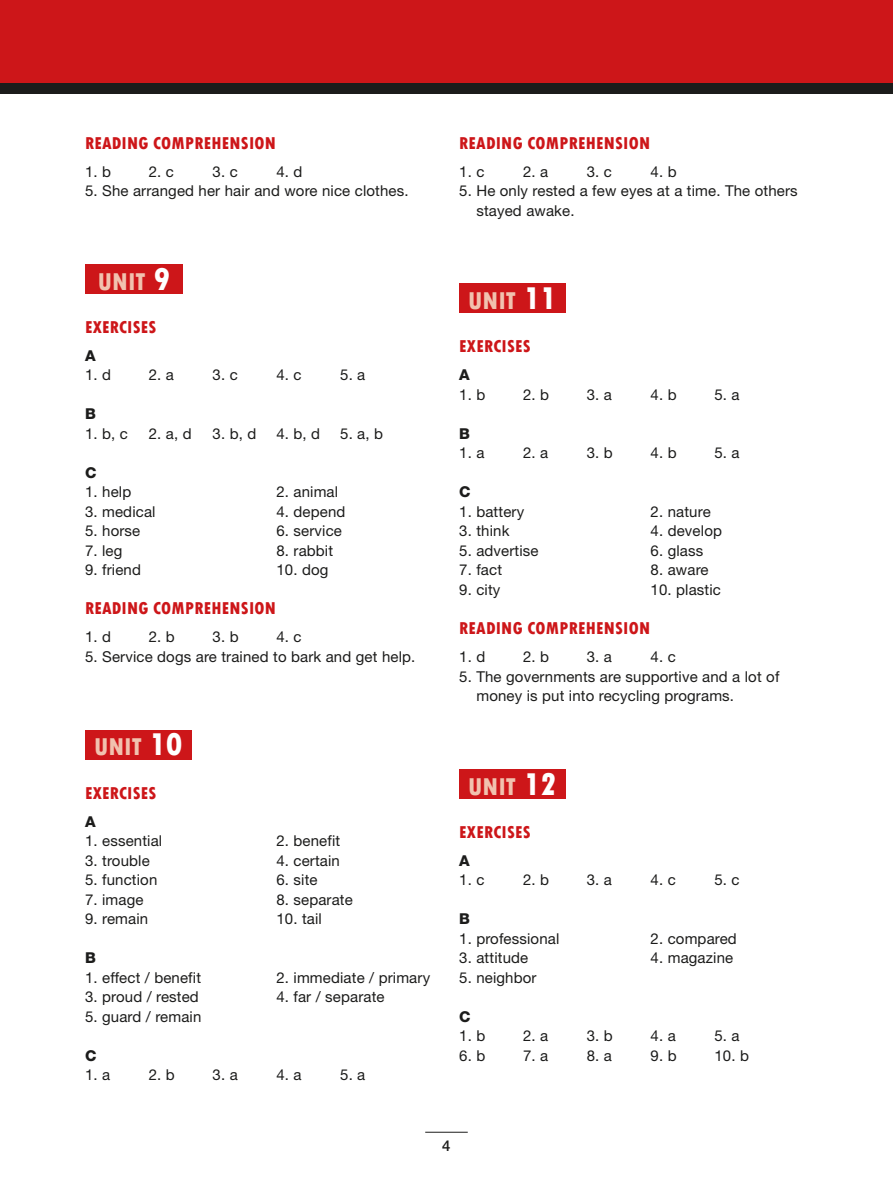
<style>
.page{position:relative;width:893px;height:1183px;background:#fff}
.page>*{position:absolute;margin:0;border:0;box-sizing:border-box;transform-origin:0 0}
.t1{font:800 condensed 25.5px "Tw Cen";color:#f1c2af}
.t2{font:800 condensed 18px "Tw Cen";letter-spacing:.01em;color:#cd1619}
.t3{font:15px/19.5px "Helvetica Neue";letter-spacing:.01em;color:#1c1c1b}
.t4{font:800 15px "Helvetica Neue";color:#1c1c1b}
.t5{font:500 15px "Helvetica Neue";color:#1c1c1b}
.s1{font-size:33px;color:#fff}
</style>
<div class="page">
<div style="left:85px;top:264px;width:98px;height:29px;background:#cd1619"></div>
<div style="left:85px;top:729px;width:106px;height:30px;background:#cd1619"></div>
<div style="left:459px;top:283px;width:107px;height:30px;background:#cd1619"></div>
<div style="left:459px;top:768px;width:107px;height:30px;background:#cd1619"></div>
<div style="left:0;top:0;width:893px;height:88px;background:#cd1619"></div>
<div style="left:0;top:83px;width:893px;height:11px;background:#1c1c1b"></div>
<hr style="left:425px;top:1131px;width:43px;height:1px;background:#1c1c1b">
<p class="t2" style="left:85px;top:132px;width:192px">READING COMPREHENSION</p>
<p class="t3" style="left:85px;top:161px;width:28px">1. b</p>
<p class="t3" style="left:149px;top:161px;width:27px">2. c</p>
<p class="t3" style="left:213px;top:161px;width:27px">3. c</p>
<p class="t3" style="left:276px;top:161px;width:28px">4. d</p>
<p class="t3" style="left:85px;top:181px;width:325px">5. She arranged her hair and wore nice clothes.</p>
<h1 class="t1" style="left:98px;top:266px;width:74px">UNIT <span class="s1">9</span></h1>
<p class="t2" style="left:85px;top:316px;width:51px">EXERCISES</p>
<p class="t4" style="left:85px;top:346px;width:12px">A</p>
<p class="t3" style="left:85px;top:365px;width:28px">1. d</p>
<p class="t3" style="left:149px;top:365px;width:27px">2. a</p>
<p class="t3" style="left:213px;top:365px;width:27px">3. c</p>
<p class="t3" style="left:276px;top:365px;width:27px">4. c</p>
<p class="t3" style="left:340px;top:365px;width:27px">5. a</p>
<p class="t4" style="left:85px;top:405px;width:12px">B</p>
<p class="t3" style="left:85px;top:423px;width:44px">1. b, c</p>
<p class="t3" style="left:149px;top:423px;width:44px">2. a, d</p>
<p class="t3" style="left:213px;top:423px;width:45px">3. b, d</p>
<p class="t3" style="left:276px;top:423px;width:45px">4. b, d</p>
<p class="t3" style="left:340px;top:423px;width:44px">5. a, b</p>
<p class="t4" style="left:85px;top:463px;width:13px">C</p>
<p class="t3" style="left:85px;top:482px;width:48px">1. help</p>
<p class="t3" style="left:276px;top:482px;width:63px">2. animal</p>
<p class="t3" style="left:85px;top:501px;width:72px">3. medical</p>
<p class="t3" style="left:276px;top:501px;width:71px">4. depend</p>
<p class="t3" style="left:85px;top:521px;width:57px">5. horse</p>
<p class="t3" style="left:276px;top:521px;width:67px">6. service</p>
<p class="t3" style="left:85px;top:540px;width:39px">7. leg</p>
<p class="t3" style="left:276px;top:540px;width:58px">8. rabbit</p>
<p class="t3" style="left:85px;top:560px;width:57px">9. friend</p>
<p class="t3" style="left:276px;top:560px;width:54px">10. dog</p>
<p class="t2" style="left:85px;top:598px;width:192px">READING COMPREHENSION</p>
<p class="t3" style="left:85px;top:627px;width:28px">1. d</p>
<p class="t3" style="left:149px;top:627px;width:28px">2. b</p>
<p class="t3" style="left:213px;top:627px;width:28px">3. b</p>
<p class="t3" style="left:276px;top:627px;width:27px">4. c</p>
<p class="t3" style="left:85px;top:646px;width:332px">5. Service dogs are trained to bark and get help.</p>
<h1 class="t1" style="left:94px;top:732px;width:90px">UNIT <span class="s1">10</span></h1>
<p class="t2" style="left:85px;top:782px;width:51px">EXERCISES</p>
<p class="t4" style="left:85px;top:812px;width:12px">A</p>
<p class="t3" style="left:85px;top:830px;width:79px">1. essential</p>
<p class="t3" style="left:276px;top:830px;width:65px">2. benefit</p>
<p class="t3" style="left:85px;top:850px;width:66px">3. trouble</p>
<p class="t3" style="left:276px;top:850px;width:65px">4. certain</p>
<p class="t3" style="left:85px;top:869px;width:74px">5. function</p>
<p class="t3" style="left:276px;top:869px;width:43px">6. site</p>
<p class="t3" style="left:85px;top:889px;width:60px">7. image</p>
<p class="t3" style="left:276px;top:889px;width:78px">8. separate</p>
<p class="t3" style="left:85px;top:908px;width:65px">9. remain</p>
<p class="t3" style="left:276px;top:908px;width:47px">10. tail</p>
<p class="t4" style="left:85px;top:948px;width:12px">B</p>
<p class="t3" style="left:85px;top:967px;width:118px">1. effect / benefit</p>
<p class="t3" style="left:276px;top:967px;width:155px">2. immediate / primary</p>
<p class="t3" style="left:85px;top:986px;width:115px">3. proud / rested</p>
<p class="t3" style="left:276px;top:986px;width:110px">4. far / separate</p>
<p class="t3" style="left:85px;top:1006px;width:118px">5. guard / remain</p>
<p class="t4" style="left:85px;top:1046px;width:13px">C</p>
<p class="t3" style="left:85px;top:1064px;width:27px">1. a</p>
<p class="t3" style="left:149px;top:1064px;width:28px">2. b</p>
<p class="t3" style="left:213px;top:1064px;width:27px">3. a</p>
<p class="t3" style="left:276px;top:1064px;width:27px">4. a</p>
<p class="t3" style="left:340px;top:1064px;width:27px">5. a</p>
<p class="t2" style="left:459px;top:132px;width:192px">READING COMPREHENSION</p>
<p class="t3" style="left:459px;top:161px;width:27px">1. c</p>
<p class="t3" style="left:523px;top:161px;width:27px">2. a</p>
<p class="t3" style="left:587px;top:161px;width:27px">3. c</p>
<p class="t3" style="left:651px;top:161px;width:28px">4. b</p>
<p class="t3" style="left:476px;top:181px;width:323px;text-indent:-17px">5. He only rested a few eyes at a time. The others stayed awake.</p>
<h1 class="t1" style="left:468px;top:286px;width:90px">UNIT <span class="s1">11</span></h1>
<p class="t2" style="left:459px;top:336px;width:51px">EXERCISES</p>
<p class="t4" style="left:459px;top:366px;width:12px">A</p>
<p class="t3" style="left:459px;top:384px;width:28px">1. b</p>
<p class="t3" style="left:523px;top:384px;width:28px">2. b</p>
<p class="t3" style="left:587px;top:384px;width:27px">3. a</p>
<p class="t3" style="left:651px;top:384px;width:28px">4. b</p>
<p class="t3" style="left:714px;top:384px;width:27px">5. a</p>
<p class="t4" style="left:459px;top:424px;width:12px">B</p>
<p class="t3" style="left:459px;top:443px;width:27px">1. a</p>
<p class="t3" style="left:523px;top:443px;width:27px">2. a</p>
<p class="t3" style="left:587px;top:443px;width:28px">3. b</p>
<p class="t3" style="left:651px;top:443px;width:28px">4. b</p>
<p class="t3" style="left:714px;top:443px;width:27px">5. a</p>
<p class="t4" style="left:459px;top:483px;width:13px">C</p>
<p class="t3" style="left:459px;top:501px;width:66px">1. battery</p>
<p class="t3" style="left:651px;top:501px;width:62px">2. nature</p>
<p class="t3" style="left:459px;top:521px;width:52px">3. think</p>
<p class="t3" style="left:651px;top:521px;width:73px">4. develop</p>
<p class="t3" style="left:459px;top:540px;width:81px">5. advertise</p>
<p class="t3" style="left:651px;top:540px;width:54px">6. glass</p>
<p class="t3" style="left:459px;top:560px;width:44px">7. fact</p>
<p class="t3" style="left:651px;top:560px;width:59px">8. aware</p>
<p class="t3" style="left:459px;top:579px;width:43px">9. city</p>
<p class="t3" style="left:651px;top:579px;width:72px">10. plastic</p>
<p class="t2" style="left:459px;top:617px;width:192px">READING COMPREHENSION</p>
<p class="t3" style="left:459px;top:646px;width:28px">1. d</p>
<p class="t3" style="left:523px;top:646px;width:28px">2. b</p>
<p class="t3" style="left:587px;top:646px;width:27px">3. a</p>
<p class="t3" style="left:651px;top:646px;width:27px">4. c</p>
<p class="t3" style="left:476px;top:666px;width:305px;text-indent:-17px">5. The governments are supportive and a lot of money is put into recycling programs.</p>
<h1 class="t1" style="left:468px;top:771px;width:90px">UNIT <span class="s1">12</span></h1>
<p class="t2" style="left:459px;top:821px;width:51px">EXERCISES</p>
<p class="t4" style="left:459px;top:851px;width:12px">A</p>
<p class="t3" style="left:459px;top:869px;width:27px">1. c</p>
<p class="t3" style="left:523px;top:869px;width:28px">2. b</p>
<p class="t3" style="left:587px;top:869px;width:27px">3. a</p>
<p class="t3" style="left:651px;top:869px;width:27px">4. c</p>
<p class="t3" style="left:714px;top:869px;width:27px">5. c</p>
<p class="t4" style="left:459px;top:909px;width:12px">B</p>
<p class="t3" style="left:459px;top:928px;width:102px">1. professional</p>
<p class="t3" style="left:651px;top:928px;width:88px">2. compared</p>
<p class="t3" style="left:459px;top:947px;width:71px">3. attitude</p>
<p class="t3" style="left:651px;top:947px;width:84px">4. magazine</p>
<p class="t3" style="left:459px;top:967px;width:79px">5. neighbor</p>
<p class="t4" style="left:459px;top:1007px;width:13px">C</p>
<p class="t3" style="left:459px;top:1025px;width:28px">1. b</p>
<p class="t3" style="left:523px;top:1025px;width:27px">2. a</p>
<p class="t3" style="left:587px;top:1025px;width:28px">3. b</p>
<p class="t3" style="left:651px;top:1025px;width:27px">4. a</p>
<p class="t3" style="left:714px;top:1025px;width:27px">5. a</p>
<p class="t3" style="left:459px;top:1045px;width:28px">6. b</p>
<p class="t3" style="left:523px;top:1045px;width:27px">7. a</p>
<p class="t3" style="left:587px;top:1045px;width:27px">8. a</p>
<p class="t3" style="left:651px;top:1045px;width:28px">9. b</p>
<p class="t3" style="left:714px;top:1045px;width:36px">10. b</p>
<p class="t5" style="left:442px;top:1135px;width:10px">4</p>
</div>
